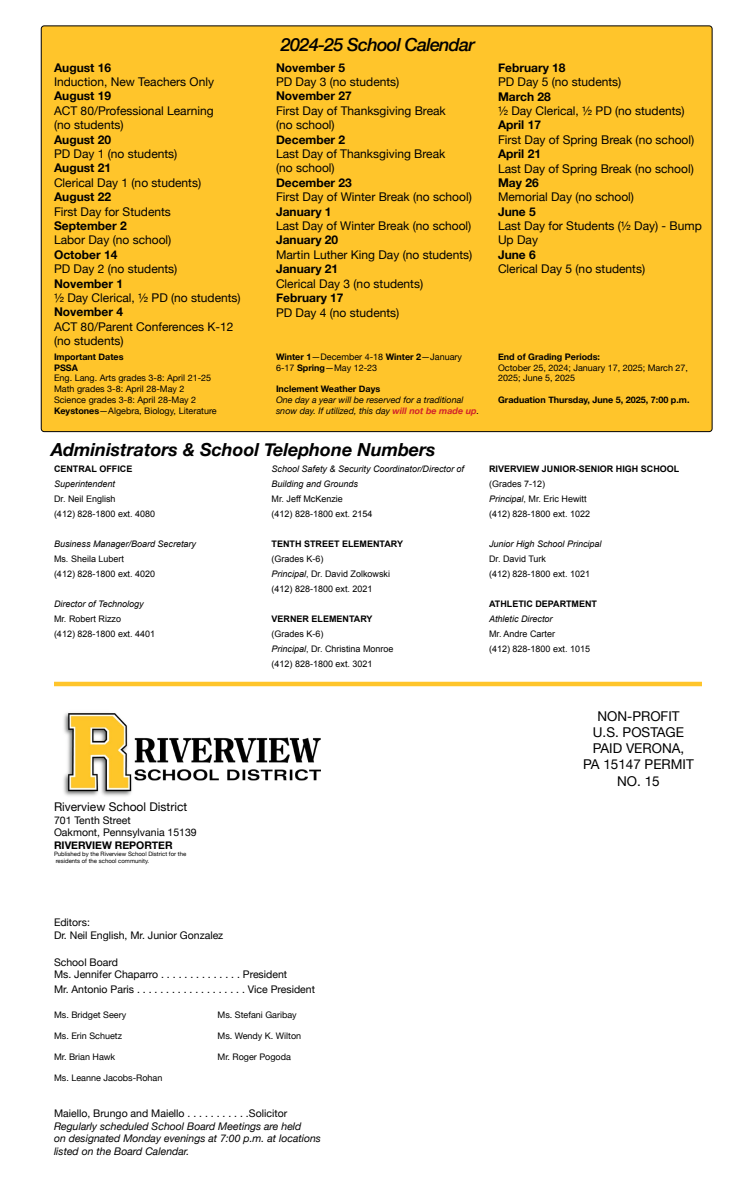
<style>
.page{position:relative;width:756px;height:1188px;background:#fff}
.page>*{position:absolute;margin:0;border:0;box-sizing:border-box;transform-origin:0 0}
.t1{font:italic 700 18px "Helvetica Neue";color:#000}
.t2{font:italic 500 18px "Helvetica Neue";letter-spacing:-.04em;color:#000}
.t3{font:13.5px/16.2px "Helvetica Neue";color:#000;text-align:center}
.t4{font:12px/14.4px "Helvetica Neue";color:#000}
.t5{font:700 12px "Helvetica Neue";color:#000}
.t6{font:10.5px/12.6px "Helvetica Neue";color:#000}
.t7{font:italic 10.5px/12.6px "Helvetica Neue";color:#000}
.t8{font:700 10.5px "Helvetica Neue";color:#000}
.t9{font:9px/15px "Arial";color:#000}
.t10{font:9px/10.8px "Helvetica Neue";color:#000}
.t11{font:italic 9px/15px "Arial";color:#000}
.t12{font:700 9px "Arial";color:#000}
.t13{font:700 9px/10.8px "Helvetica Neue";color:#000}
.t14{font:italic 9px/10.8px "Helvetica Neue";color:#000}
.t15{font:6px/7.2px "Helvetica Neue";color:#000}
.s1{font-weight:700}
.s2{font-weight:700;color:#d2232a}
.s3{font-style:italic}
</style>
<div class="page">
<div style="left:41px;top:26px;width:671px;height:406px;background:#ffc52b;border-radius:3px"></div>
<img style="left:63px;top:713px;width:257px;height:83px">
<hr style="left:54px;top:682px;width:648px;height:4px;background:#ffc52b">
<p class="t5" style="left:54px;top:58px;width:59px">August 16</p>
<p class="t4" style="left:54px;top:75px;width:162px">Induction, New Teachers Only</p>
<p class="t5" style="left:54px;top:87px;width:59px">August 19</p>
<p class="t4" style="left:54px;top:104px;width:161px">ACT 80/Professional Learning (no students)</p>
<p class="t5" style="left:54px;top:130px;width:59px">August 20</p>
<p class="t4" style="left:54px;top:147px;width:125px">PD Day 1 (no students)</p>
<p class="t5" style="left:54px;top:159px;width:59px">August 21</p>
<p class="t4" style="left:54px;top:176px;width:149px">Clerical Day 1 (no students)</p>
<p class="t5" style="left:54px;top:188px;width:59px">August 22</p>
<p class="t4" style="left:54px;top:205px;width:118px">First Day for Students</p>
<p class="t5" style="left:54px;top:216px;width:74px">September 2</p>
<p class="t4" style="left:54px;top:234px;width:119px">Labor Day (no school)</p>
<p class="t5" style="left:54px;top:245px;width:65px">October 14</p>
<p class="t4" style="left:54px;top:263px;width:125px">PD Day 2 (no students)</p>
<p class="t5" style="left:54px;top:274px;width:71px">November 1</p>
<p class="t4" style="left:54px;top:291px;width:188px">½ Day Clerical, ½ PD (no students)</p>
<p class="t5" style="left:54px;top:303px;width:71px">November 4</p>
<p class="t4" style="left:54px;top:320px;width:181px">ACT 80/Parent Conferences K-12 (no students)</p>
<p class="t13" style="left:54px;top:351px;width:71px">Important Dates<br>PSSA</p>
<p class="t10" style="left:54px;top:373px;width:164px">Eng. Lang. Arts grades 3-8: April 21-25<br>Math grades 3-8: April 28-May 2<br>Science grades 3-8: April 28-May 2<br><span class="s1">Keystones</span>—Algebra, Biology, Literature</p>
<h1 class="t2" style="left:281px;top:29px;width:196px">2024-25 School Calendar</h1>
<p class="t5" style="left:276px;top:58px;width:71px">November 5</p>
<p class="t4" style="left:276px;top:75px;width:125px">PD Day 3 (no students)</p>
<p class="t5" style="left:276px;top:87px;width:77px">November 27</p>
<p class="t4" style="left:276px;top:104px;width:171px">First Day of Thanksgiving Break (no school)</p>
<p class="t5" style="left:276px;top:130px;width:71px">December 2</p>
<p class="t4" style="left:276px;top:147px;width:171px">Last Day of Thanksgiving Break (no school)</p>
<p class="t5" style="left:276px;top:173px;width:77px">December 23</p>
<p class="t4" style="left:276px;top:191px;width:197px">First Day of Winter Break (no school)</p>
<p class="t5" style="left:276px;top:202px;width:57px">January 1</p>
<p class="t4" style="left:276px;top:219px;width:197px">Last Day of Winter Break (no school)</p>
<p class="t5" style="left:276px;top:231px;width:64px">January 20</p>
<p class="t4" style="left:276px;top:248px;width:198px">Martin Luther King Day (no students)</p>
<p class="t5" style="left:276px;top:260px;width:64px">January 21</p>
<p class="t4" style="left:276px;top:277px;width:149px">Clerical Day 3 (no students)</p>
<p class="t5" style="left:276px;top:288px;width:69px">February 17</p>
<p class="t4" style="left:276px;top:306px;width:125px">PD Day 4 (no students)</p>
<p class="t10" style="left:276px;top:352px;width:188px"><span class="s1">Winter 1</span>—December 4-18 <span class="s1">Winter 2</span>—January<br>6-17 <span class="s1">Spring</span>—May 12-23</p>
<p class="t13" style="left:276px;top:384px;width:106px">Inclement Weather Days</p>
<p class="t14" style="left:276px;top:395px;width:205px">One day a year will be reserved for a traditional snow day. If utilized, this day <span class="s2">will not be made up</span>.</p>
<h1 class="t1" style="left:51px;top:435px;width:386px">Administrators &amp; School Telephone Numbers</h1>
<p class="t12" style="left:54px;top:462px;width:80px">CENTRAL OFFICE</p>
<p class="t11" style="left:54px;top:476px;width:63px">Superintendent</p>
<p class="t9" style="left:54px;top:491px;width:103px">Dr. Neil English<br>(412) 828-1800 ext. 4080</p>
<p class="t11" style="left:54px;top:536px;width:144px">Business Manager/Board Secretary</p>
<p class="t9" style="left:54px;top:551px;width:103px">Ms. Sheila Lubert<br>(412) 828-1800 ext. 4020</p>
<p class="t11" style="left:54px;top:596px;width:91px">Director of Technology</p>
<p class="t9" style="left:54px;top:611px;width:103px">Mr. Robert Rizzo<br>(412) 828-1800 ext. 4401</p>
<p class="t11" style="left:272px;top:461px;width:194px">School Safety &amp; Security Coordinator/Director of<br>Building and Grounds</p>
<p class="t9" style="left:272px;top:491px;width:103px">Mr. Jeff McKenzie<br>(412) 828-1800 ext. 2154</p>
<p class="t12" style="left:272px;top:537px;width:133px">TENTH STREET ELEMENTARY</p>
<p class="t9" style="left:272px;top:551px;width:120px">(Grades K-6)<br><span class="s3">Principal</span>, Dr. David Zolkowski (412) 828-1800 ext. 2021</p>
<p class="t12" style="left:272px;top:612px;width:103px">VERNER ELEMENTARY</p>
<p class="t9" style="left:272px;top:626px;width:124px">(Grades K-6)<br><span class="s3">Principal</span>, Dr. Christina Monroe (412) 828-1800 ext. 3021</p>
<p class="t5" style="left:498px;top:58px;width:69px">February 18</p>
<p class="t4" style="left:498px;top:75px;width:125px">PD Day 5 (no students)</p>
<p class="t5" style="left:498px;top:87px;width:54px">March 28</p>
<p class="t4" style="left:498px;top:104px;width:188px">½ Day Clerical, ½ PD (no students)</p>
<p class="t5" style="left:498px;top:116px;width:45px">April 17</p>
<p class="t4" style="left:498px;top:133px;width:198px">First Day of Spring Break (no school)</p>
<p class="t5" style="left:498px;top:144px;width:45px">April 21</p>
<p class="t4" style="left:498px;top:162px;width:197px">Last Day of Spring Break (no school)</p>
<p class="t5" style="left:498px;top:173px;width:42px">May 26</p>
<p class="t4" style="left:498px;top:191px;width:138px">Memorial Day (no school)</p>
<p class="t5" style="left:498px;top:202px;width:39px">June 5</p>
<p class="t4" style="left:498px;top:219px;width:205px">Last Day for Students (½ Day) - Bump<br>Up Day</p>
<p class="t5" style="left:498px;top:245px;width:39px">June 6</p>
<p class="t4" style="left:498px;top:263px;width:149px">Clerical Day 5 (no students)</p>
<p class="t13" style="left:498px;top:351px;width:104px">End of Grading Periods:</p>
<p class="t10" style="left:498px;top:362px;width:192px">October 25, 2024; January 17, 2025; March 27,<br>2025; June 5, 2025</p>
<p class="t13" style="left:498px;top:395px;width:193px">Graduation Thursday, June 5, 2025, 7:00 p.m.</p>
<p class="t12" style="left:489px;top:462px;width:192px">RIVERVIEW JUNIOR-SENIOR HIGH SCHOOL</p>
<p class="t9" style="left:489px;top:476px;width:103px">(Grades 7-12)<br><span class="s3">Principal</span>, Mr. Eric Hewitt (412) 828-1800 ext. 1022</p>
<p class="t11" style="left:489px;top:536px;width:114px">Junior High School Principal</p>
<p class="t9" style="left:489px;top:551px;width:103px">Dr. David Turk<br>(412) 828-1800 ext. 1021</p>
<p class="t12" style="left:489px;top:598px;width:110px">ATHLETIC DEPARTMENT</p>
<p class="t11" style="left:489px;top:611px;width:65px">Athletic Director</p>
<p class="t9" style="left:489px;top:626px;width:103px">Mr. Andre Carter<br>(412) 828-1800 ext. 1015</p>
<p class="t4" style="left:54px;top:800px;width:135px">Riverview School District</p>
<p class="t6" style="left:54px;top:814px;width:144px">701 Tenth Street<br>Oakmont, Pennsylvania 15139</p>
<p class="t8" style="left:54px;top:837px;width:120px">RIVERVIEW REPORTER</p>
<p class="t15" style="left:54px;top:851px;width:134px">Published by the Riverview School District for the residents of the school community.</p>
<p class="t3" style="left:583px;top:709px;width:112px">NON-PROFIT<br>U.S. POSTAGE<br>PAID VERONA,<br>PA 15147 PERMIT<br>NO. 15</p>
<p class="t6" style="left:54px;top:917px;width:171px">Editors:<br>Dr. Neil English, Mr. Junior Gonzalez</p>
<p class="t6" style="left:54px;top:956px;width:235px">School Board<br>Ms. Jennifer Chaparro . . . . . . . . . . . . . . President</p>
<p class="t6" style="left:54px;top:983px;width:263px">Mr. Antonio Paris . . . . . . . . . . . . . . . . . . . Vice President</p>
<p class="t10" style="left:54px;top:1010px;width:74px">Ms. Bridget Seery</p>
<p class="t10" style="left:54px;top:1031px;width:70px">Ms. Erin Schuetz</p>
<p class="t10" style="left:54px;top:1052px;width:63px">Mr. Brian Hawk</p>
<p class="t10" style="left:54px;top:1073px;width:110px">Ms. Leanne Jacobs-Rohan</p>
<p class="t10" style="left:218px;top:1010px;width:81px">Ms. Stefani Garibay</p>
<p class="t10" style="left:218px;top:1031px;width:85px">Ms. Wendy K. Wilton</p>
<p class="t10" style="left:218px;top:1052px;width:75px">Mr. Roger Pogoda</p>
<p class="t6" style="left:54px;top:1107px;width:235px">Maiello, Brungo and Maiello . . . . . . . . . . .Solicitor</p>
<p class="t7" style="left:54px;top:1120px;width:269px">Regularly scheduled School Board Meetings are held<br>on designated Monday evenings at 7:00 p.m. at locations listed on the Board Calendar.</p>
</div>
